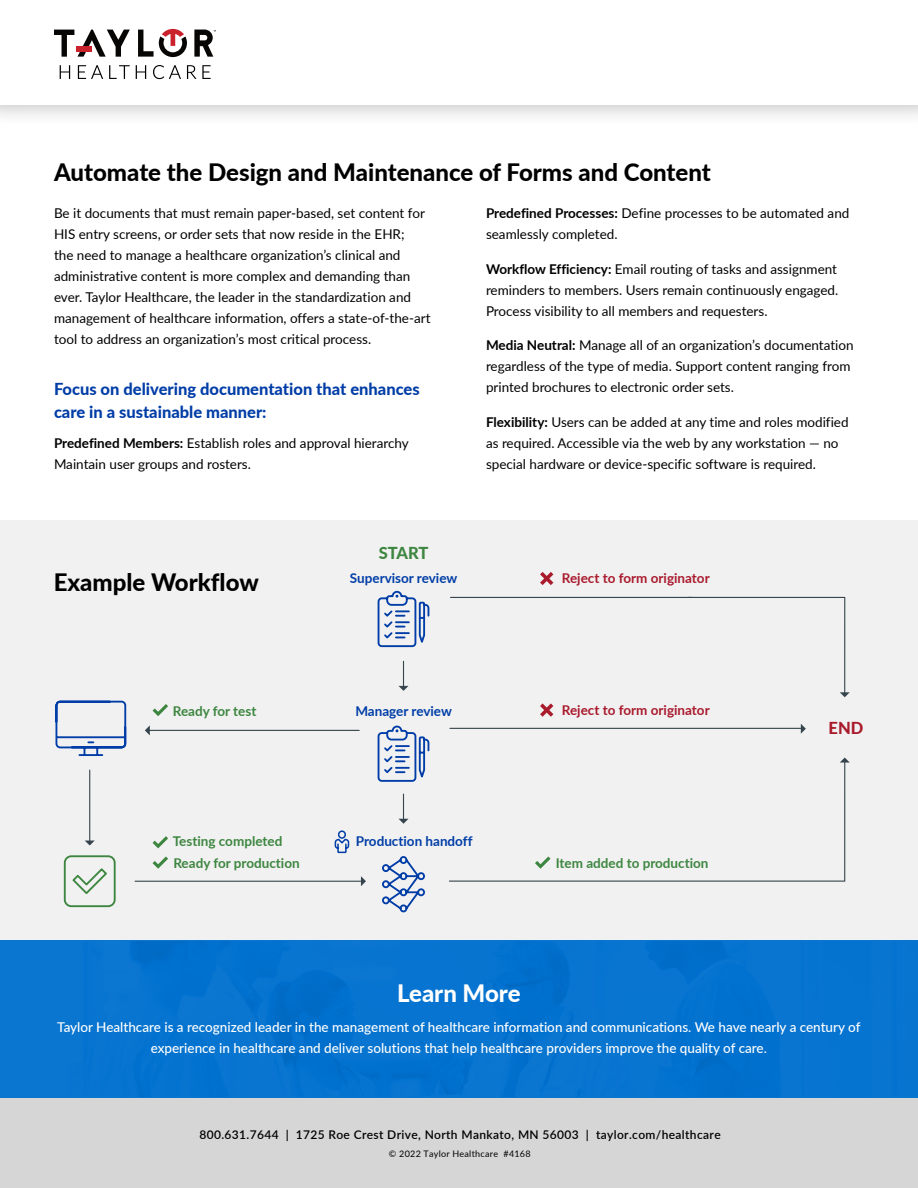
<style>
.page{position:relative;width:918px;height:1188px;background:#fff}
.page>*{position:absolute;margin:0;border:0;box-sizing:border-box;transform-origin:0 0}
.t1{font:800 24px "Lato";color:#000}
.H2__White{font:800 24px "Lato";color:#fff}
.t2{font:800 16.5px/22.5px "Lato";color:#003da7}
.t3{font:800 16.5px "Lato";letter-spacing:-.01em;color:#3d8640}
.t4{font:800 16.5px "Lato";color:#a91a2d}
.Body_Copy{font:13.5px/21px "Lato";color:#000}
.Colored_Box_Body_Cop{font:500 13.5px/21px "Lato";color:#fff;text-align:center}
.t5{font:700 13.5px/22px "Lato";color:#3d8640}
.t6{font:700 13.5px "Lato";color:#003da7}
.t7{font:700 13.5px "Lato";color:#a91a2d}
.t8{font:600 12px "Lato";letter-spacing:.03em;color:#000}
.t9{font:9px "Lato";letter-spacing:.03em;color:#000}
.s1{font-weight:700}
</style>
<div class="page">
<div style="left:0;top:520px;width:918px;height:421px;background:#f1f1f1"></div>
<div style="left:0;top:1098px;width:918px;height:90px;background:#d6d6d7"></div>
<div style="left:0;top:0;width:918px;height:127px;background:#000;opacity:.3"></div>
<div style="left:0;top:0;width:918px;height:105px;background:#fff"></div>
<svg style="left:194px;top:30px;width:22px;height:27px"></svg>
<svg style="left:54px;top:30px;width:76px;height:27px"></svg>
<div style="left:76px;top:46px;width:15px;height:5px;background:#ca222c"></div>
<svg style="left:138px;top:29px;width:49px;height:28px"></svg>
<svg style="left:60px;top:65px;width:10px;height:14px"></svg>
<svg style="left:78px;top:65px;width:25px;height:14px"></svg>
<svg style="left:109px;top:65px;width:21px;height:14px"></svg>
<svg style="left:136px;top:65px;width:10px;height:14px"></svg>
<svg style="left:153px;top:65px;width:28px;height:14px"></svg>
<svg style="left:187px;top:65px;width:24px;height:14px"></svg>
<hr style="left:149px;top:730px;width:210px;height:1px;background:#36454d">
<svg style="left:145px;top:725px;width:5px;height:10px"></svg>
<div style="left:0;top:941px;width:918px;height:157px;background:#0070ce"></div>
<svg style="left:382px;top:856px;width:43px;height:57px"></svg>
<svg style="left:377px;top:725px;width:53px;height:57px"></svg>
<svg style="left:377px;top:590px;width:53px;height:58px"></svg>
<svg style="left:540px;top:572px;width:13px;height:13px"></svg>
<svg style="left:540px;top:703px;width:13px;height:14px"></svg>
<svg style="left:334px;top:830px;width:16px;height:24px"></svg>
<svg style="left:63px;top:855px;width:53px;height:53px"></svg>
<svg style="left:55px;top:700px;width:72px;height:56px"></svg>
<svg style="left:398px;top:794px;width:11px;height:30px"></svg>
<svg style="left:398px;top:661px;width:11px;height:30px"></svg>
<svg style="left:85px;top:841px;width:9px;height:5px"></svg>
<hr style="left:89px;top:770px;width:1px;height:73px;background:#36454d">
<hr style="left:449px;top:881px;width:396px;height:1px;background:#36454d">
<hr style="left:451px;top:597px;width:241px;height:1px;background:#36454d">
<hr style="left:844px;top:761px;width:1px;height:120px;background:#36454d">
<hr style="left:450px;top:728px;width:353px;height:1px;background:#36454d">
<svg style="left:535px;top:856px;width:16px;height:13px"></svg>
<svg style="left:153px;top:856px;width:15px;height:13px"></svg>
<svg style="left:153px;top:836px;width:15px;height:12px"></svg>
<svg style="left:153px;top:704px;width:15px;height:12px"></svg>
<svg style="left:801px;top:724px;width:5px;height:10px"></svg>
<svg style="left:687px;top:596px;width:163px;height:101px"></svg>
<svg style="left:840px;top:758px;width:10px;height:5px"></svg>
<hr style="left:135px;top:881px;width:227px;height:1px;background:#36454d">
<svg style="left:361px;top:876px;width:5px;height:10px"></svg>
<h2 class="t1" style="left:54px;top:155px;width:658px">Automate the Design and Maintenance of Forms and Content</h2>
<h2 class="Body_Copy" style="left:54px;top:202px;width:378px">Be it documents that must remain paper-based, set content for HIS entry screens, or order sets that now reside in the EHR;<br>the need to manage a healthcare organization’s clinical and administrative content is more complex and demanding than ever. Taylor Healthcare, the leader in the standardization and management of healthcare information, offers a state-of-the-art tool to address an organization’s most critical process.</h2>
<h3 class="t2" style="left:54px;top:377px;width:367px">Focus on delivering documentation that enhances care in a sustainable manner:</h3>
<p class="Body_Copy" style="left:54px;top:432px;width:356px"><span class="s1">Predefined Members:</span> Establish roles and approval hierarchy<br>Maintain user groups and rosters.</p>
<p class="Body_Copy" style="left:486px;top:202px;width:365px"><span class="s1">Predefined Processes:</span> Define processes to be automated and seamlessly completed.</p>
<p class="Body_Copy" style="left:486px;top:258px;width:354px;text-align:justify"><span class="s1">Workflow Efficiency:</span> Email routing of tasks and assignment reminders to members. Users remain continuously engaged.<br>Process visibility to all members and requesters.</p>
<p class="Body_Copy" style="left:486px;top:334px;width:369px"><span class="s1">Media Neutral:</span> Manage all of an organization’s documentation regardless of the type of media. Support content ranging from printed brochures to electronic order sets.</p>
<p class="Body_Copy" style="left:486px;top:411px;width:364px"><span class="s1">Flexibility:</span> Users can be added at any time and roles modified as required. Accessible via the web by any workstation — no special hardware or device-specific software is required.</p>
<p class="t3" style="left:379px;top:540px;width:51px">START</p>
<h1 class="t1" style="left:54px;top:564px;width:207px">Example Workflow</h1>
<p class="t6" style="left:350px;top:568px;width:109px">Supervisor review</p>
<p class="t7" style="left:562px;top:569px;width:149px">Reject to form originator</p>
<p class="t5" style="left:173px;top:699px;width:85px">Ready for test</p>
<p class="t6" style="left:355px;top:701px;width:98px">Manager review</p>
<p class="t7" style="left:562px;top:700px;width:149px">Reject to form originator</p>
<p class="t4" style="left:829px;top:715px;width:36px">END</p>
<p class="t5" style="left:173px;top:829px;width:128px">Testing completed<br>Ready for production</p>
<p class="t6" style="left:356px;top:831px;width:118px">Production handoff</p>
<p class="t5" style="left:556px;top:852px;width:154px">Item added to production</p>
<h2 class="H2__White" style="left:397px;top:975px;width:125px">Learn More</h2>
<p class="Colored_Box_Body_Cop" style="left:57px;top:1016px;width:805px">Taylor Healthcare is a recognized leader in the management of healthcare information and communications. We have nearly a century of experience in healthcare and deliver solutions that help healthcare providers improve the quality of care.</p>
<p class="t8" style="left:199px;top:1126px;width:523px">800.631.7644 | 1725 Roe Crest Drive, North Mankato, MN 56003 | taylor.com/healthcare</p>
<p class="t9" style="left:389px;top:1147px;width:143px">© 2022 Taylor Healthcare #4168</p>
</div>
